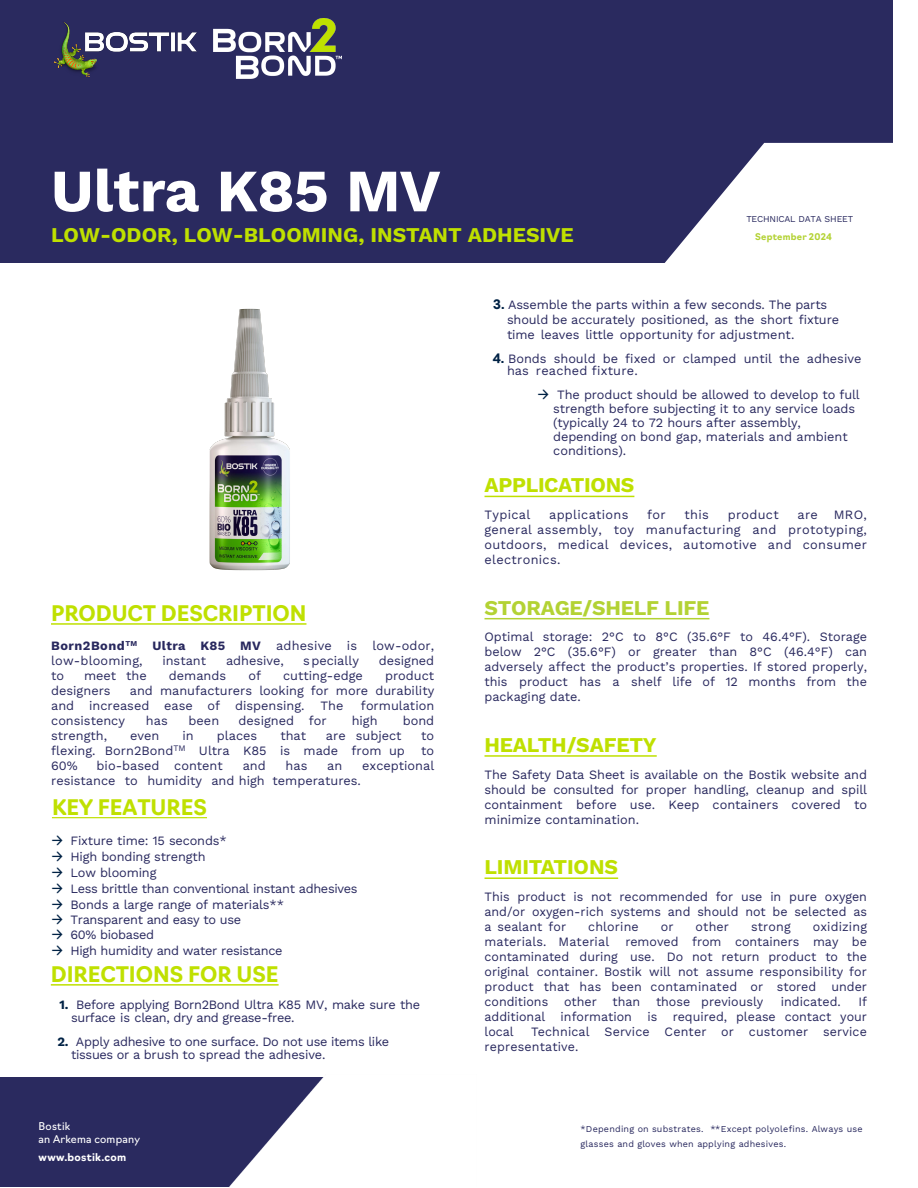
<style>
.page{position:relative;width:918px;height:1188px;background:#fff}
.page>*{position:absolute;margin:0;border:0;box-sizing:border-box;transform-origin:0 0}
.Product_name{font:700 60px "Work Sans";letter-spacing:-.015em;color:#fff}
.title1{font:700 21px "Navigo";letter-spacing:-.005em;color:#bfe000}
.Product_name-2{font:700 21px "Work Sans";color:#bfe000}
.text_main{font:700 21px "Work Sans";letter-spacing:-.01em;color:#bfe000}
.text_main-2{font:700 21px "Work Sans";letter-spacing:-.01em;color:#b3d234}
.title1-2{font:700 21px "Work Sans";letter-spacing:-.015em;color:#bfe000}
.text_main-3{font:12.75px/15px "Work Sans";color:#28285e;text-align:justify}
.text_list2{font:12.75px/14.2px "Work Sans";letter-spacing:-.01em;color:#28285e}
.text_list1{font:12.75px/13.4px "Work Sans";letter-spacing:-.025em;color:#28285e}
.text_main-4{font:12.75px "Work Sans";letter-spacing:.025em;color:#28285e}
.t1{font:10.5px/13.5px "Navigo";letter-spacing:.02em;color:#fff}
.t2{font:700 10.5px "Navigo";letter-spacing:.02em;color:#fff}
.text_list1-2{font:9px/14.4px "Work Sans";letter-spacing:.025em;color:#28285e}
.info{font:9px "Work Sans";letter-spacing:-.025em;color:#28285e}
.revised{font:700 9px "Navigo";letter-spacing:.03em;color:#b3d234}
.s1{font-weight:700}
.s2{font-family:"Navigo";font-weight:300;color:#002245}
.s3{font-weight:700;color:#002245}
.s4{font-family:"Navigo";font-weight:700;color:#002245}
</style>
<div class="page">
<div style="left:0;top:1077px;width:341px;height:109px;background:#28285e"></div>
<div style="left:0;top:0;width:892px;height:263px;background:#28285e"></div>
<svg style="left:664px;top:143px;width:228px;height:120px"></svg>
<hr style="left:52px;top:817px;width:155px;height:1px;background:#bfe000">
<hr style="left:51px;top:984px;width:228px;height:2px;background:#bfe000">
<img style="left:209px;top:308px;width:81px;height:263px">
<img style="left:53px;top:22px;width:144px;height:55px">
<img style="left:213px;top:19px;width:128px;height:59px">
<hr style="left:51px;top:623px;width:255px;height:2px;background:#bfe000">
<hr style="left:485px;top:496px;width:149px;height:1px;background:#bfe000">
<hr style="left:485px;top:618px;width:224px;height:1px;background:#b3d234">
<hr style="left:485px;top:755px;width:172px;height:2px;background:#bfe000">
<hr style="left:485px;top:877px;width:133px;height:2px;background:#bfe000">
<img style="left:230px;top:1077px;width:111px;height:109px">
<p class="Product_name" style="left:51px;top:145px;width:391px">Ultra K85 MV</p>
<p class="Product_name-2" style="left:51px;top:219px;width:524px">LOW-ODOR, LOW-BLOOMING, INSTANT ADHESIVE</p>
<p class="info" style="left:746px;top:212px;width:108px">TECHNICAL DATA SHEET</p>
<p class="revised" style="left:755px;top:230px;width:79px">September 2024</p>
<p class="title1" style="left:51px;top:597px;width:257px">PRODUCT DESCRIPTION</p>
<p class="text_main-3" style="left:51px;top:638px;width:385px"><span class="s1">Born2Bond</span><sup>TM</sup> <span class="s1">Ultra K85 MV</span> adhesive is low-odor, low-blooming,</p>
<p class="text_main-3" style="left:162px;top:653px;width:45px">instant</p>
<p class="text_main-3" style="left:226px;top:653px;width:59px">adhesive,</p>
<p class="text_main-3" style="left:303px;top:653px;width:57px">specially</p>
<p class="text_main-3" style="left:379px;top:653px;width:57px">designed</p>
<p class="text_main-3" style="left:51px;top:668px;width:14px">to</p>
<p class="text_main-3" style="left:84px;top:668px;width:64px">meet the</p>
<p class="text_main-3" style="left:169px;top:668px;width:59px">demands</p>
<p class="text_main-3" style="left:248px;top:668px;width:14px">of</p>
<p class="text_main-3" style="left:283px;top:668px;width:81px">cutting-edge</p>
<p class="text_main-3" style="left:385px;top:668px;width:51px">product</p>
<p class="text_main-3" style="left:51px;top:683px;width:61px">designers</p>
<p class="text_main-3" style="left:51px;top:683px;width:385px;text-indent:79px">and manufacturers looking for more durability and increased ease of dispensing.</p>
<p class="text_main-3" style="left:321px;top:698px;width:24px">The</p>
<p class="text_main-3" style="left:361px;top:698px;width:75px">formulation</p>
<p class="text_main-3" style="left:51px;top:713px;width:75px">consistency</p>
<p class="text_main-3" style="left:146px;top:713px;width:23px">has</p>
<p class="text_main-3" style="left:189px;top:713px;width:32px">been</p>
<p class="text_main-3" style="left:239px;top:713px;width:89px">designed for</p>
<p class="text_main-3" style="left:352px;top:713px;width:27px">high</p>
<p class="text_main-3" style="left:403px;top:713px;width:33px">bond</p>
<p class="text_main-3" style="left:51px;top:728px;width:57px">strength,</p>
<p class="text_main-3" style="left:130px;top:728px;width:31px">even</p>
<p class="text_main-3" style="left:183px;top:728px;width:13px">in</p>
<p class="text_main-3" style="left:217px;top:728px;width:42px">places</p>
<p class="text_main-3" style="left:280px;top:728px;width:27px">that</p>
<p class="text_main-3" style="left:326px;top:728px;width:77px">are subject</p>
<p class="text_main-3" style="left:421px;top:728px;width:14px">to</p>
<p class="text_main-3" style="left:51px;top:743px;width:355px">flexing. Born2Bond<sup>TM</sup> Ultra K85 is made from up</p>
<p class="text_main-3" style="left:421px;top:743px;width:14px">to</p>
<p class="text_main-3" style="left:51px;top:758px;width:28px">60%</p>
<p class="text_main-3" style="left:97px;top:758px;width:128px">bio-based content</p>
<p class="text_main-3" style="left:243px;top:758px;width:25px">and</p>
<p class="text_main-3" style="left:286px;top:758px;width:23px">has</p>
<p class="text_main-3" style="left:327px;top:758px;width:17px">an</p>
<p class="text_main-3" style="left:362px;top:758px;width:74px">exceptional</p>
<p class="text_main-3" style="left:51px;top:773px;width:311px">resistance to humidity and high temperatures.</p>
<h2 class="title1" style="left:52px;top:791px;width:156px">KEY FEATURES</h2>
<p class="text_list1" style="left:50px;top:833px;width:178px"><span class="s2">→</span> Fixture time: 15 seconds*</p>
<p class="text_list1" style="left:50px;top:849px;width:157px"><span class="s2">→</span> High bonding strength</p>
<p class="text_list1" style="left:50px;top:866px;width:108px"><span class="s2">→</span> Low blooming</p>
<p class="text_list1" style="left:50px;top:881px;width:309px"><span class="s2">→</span> Less brittle than conventional instant adhesives</p>
<p class="text_list1" style="left:50px;top:897px;width:236px"><span class="s2">→</span> Bonds a large range of materials**</p>
<p class="text_list1" style="left:50px;top:913px;width:193px"><span class="s2">→</span> Transparent and easy to use</p>
<p class="text_list1" style="left:50px;top:928px;width:106px"><span class="s2">→</span> 60% biobased</p>
<p class="text_list1" style="left:50px;top:943px;width:234px"><span class="s2">→</span> High humidity and water resistance</p>
<h2 class="title1" style="left:51px;top:958px;width:229px">DIRECTIONS FOR USE</h2>
<p class="text_list1" style="left:71px;top:998px;width:351px;text-indent:-12px"><span class="s3">1.</span> Before applying Born2Bond Ultra K85 MV, make sure the surface is clean, dry and grease-free.</p>
<p class="text_list1" style="left:71px;top:1034px;width:320px;text-indent:-14px"><span class="s3">2.</span> Apply adhesive to one surface. Do not use items like tissues or a brush to spread the adhesive.</p>
<p class="t1" style="left:39px;top:1119px;width:103px">Bostik<br>an Arkema company</p>
<p class="t2" style="left:39px;top:1149px;width:89px">www.bostik.com</p>
<p class="text_list2" style="left:507px;top:297px;width:334px;line-height:15px;text-indent:-14px"><span class="s4">3.</span> Assemble the parts within a few seconds. The parts should be accurately positioned, as the short fixture time leaves little opportunity for adjustment.</p>
<p class="text_list2" style="left:507px;top:351px;width:356px;line-height:12.6px;text-indent:-14px"><span class="s4">4.</span> Bonds should be fixed or clamped until the adhesive has reached fixture.</p>
<p class="text_list2" style="left:553px;top:387px;width:308px;text-indent:-17px"><span class="s2">→</span> The product should be allowed to develop to full strength before subjecting it to any service loads (typically 24 to 72 hours after assembly, depending on bond gap, materials and ambient conditions).</p>
<p class="title1-2" style="left:485px;top:469px;width:151px">APPLICATIONS</p>
<p class="text_main-4" style="left:485px;top:505px;width:47px">Typical</p>
<p class="text_main-4" style="left:549px;top:505px;width:81px">applications</p>
<p class="text_main-3" style="left:647px;top:507px;width:20px">for</p>
<p class="text_main-3" style="left:685px;top:507px;width:26px">this</p>
<p class="text_main-4" style="left:728px;top:505px;width:53px">product</p>
<p class="text_main-3" style="left:485px;top:507px;width:384px;text-indent:313px">are MRO, general assembly, toy manufacturing and prototyping, outdoors, medical devices, automotive and consumer electronics.</p>
<p class="text_main-2" style="left:485px;top:591px;width:226px">STORAGE/SHELF LIFE</p>
<p class="text_main-3" style="left:485px;top:629px;width:384px">Optimal storage: 2°C to 8°C (35.6°F to 46.4°F). Storage below 2°C (35.6°F) or greater than 8°C (46.4°F) can adversely affect the product’s properties. If stored properly, this product has a shelf life of 12 months from the packaging date.</p>
<p class="text_main" style="left:485px;top:729px;width:174px">HEALTH/SAFETY</p>
<p class="text_main-3" style="left:485px;top:766px;width:384px">The Safety Data Sheet is available on the Bostik website and should be consulted for proper handling, cleanup and spill containment before use. Keep containers covered to minimize contamination.</p>
<p class="text_main" style="left:485px;top:851px;width:135px">LIMITATIONS</p>
<p class="text_main-3" style="left:485px;top:889px;width:384px">This product is not recommended for use in pure oxygen and/or oxygen-rich systems and should not be selected as a sealant for</p>
<p class="text_main-3" style="left:588px;top:919px;width:52px">chlorine</p>
<p class="text_main-3" style="left:661px;top:919px;width:14px">or</p>
<p class="text_main-3" style="left:696px;top:919px;width:35px">other</p>
<p class="text_main-3" style="left:751px;top:919px;width:41px">strong</p>
<p class="text_main-3" style="left:813px;top:919px;width:56px">oxidizing</p>
<p class="text_main-3" style="left:485px;top:934px;width:126px">materials. Material</p>
<p class="text_main-3" style="left:485px;top:934px;width:384px;text-indent:141px">removed from containers may be contaminated during use. Do not return product to the original container. Bostik will not assume responsibility for product that has been contaminated or stored under conditions other than those previously</p>
<p class="text_main-3" style="left:485px;top:994px;width:384px;text-indent:374px">If additional information is required, please contact your local</p>
<p class="text_main-3" style="left:781px;top:994px;width:61px">indicated.</p>
<p class="text_main-3" style="left:485px;top:1024px;width:384px;text-indent:47px">Technical Service Center or customer service representative.</p>
<p class="text_list1-2" style="left:581px;top:1122px;width:283px">*Depending on substrates. **Except polyolefins. Always use glasses and gloves when applying adhesives.</p>
</div>
